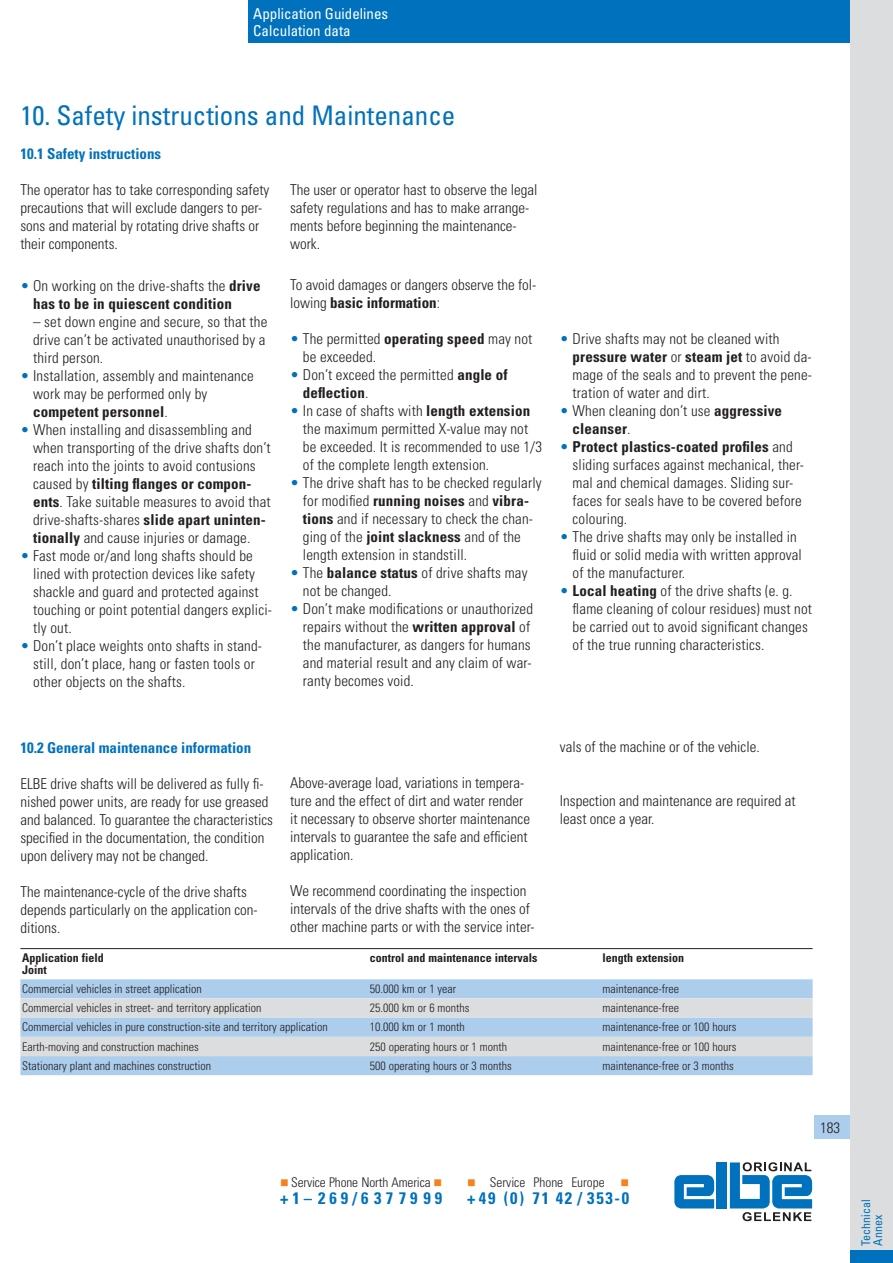
<style>
.page{position:relative;width:893px;height:1263px;background:#fff}
.page>*{position:absolute;margin:0;border:0;box-sizing:border-box;transform-origin:0 0}
.t1{font:condensed 27px "Univers";color:#0071bc}
.t2{font:700 condensed 16.65px "Univers";letter-spacing:.245em;color:#0071bc}
.t3{font:300 condensed 15px/18px "Univers";letter-spacing:.01em;color:#231f20}
.t4{font:700 condensed 15px/18px "Univers";letter-spacing:.01em;color:#231f20}
.t5{font:700 condensed 15px "Univers";color:#0071bc}
.t6{font:condensed 15px/16.5px "Univers";color:#fff}
.t7{font:300 condensed 13.35px "Univers";letter-spacing:-.01em;color:#231f20}
.t8{font:300 condensed 12px "Univers";color:#231f20}
.t9{font:700 condensed 12px "Univers";color:#231f20}
.t10{font:condensed 12px/12px "Univers";color:#0071bc}
.s1{font-weight:300;color:#0071bc}
.s2{font-weight:300}
.s3{color:#0071bc}
.s4{font-weight:700}
.s5{color:#f5821f}
</style>
<div class="page">
<div style="left:814px;top:1116px;width:79px;height:23px;background:#accdec"></div>
<div style="left:248px;top:0;width:306px;height:43px;background:#0071bc"></div>
<div style="left:534px;top:0;width:316px;height:43px;background:#0071bc"></div>
<div style="left:850px;top:0;width:43px;height:1263px;background:#dcddde"></div>
<div style="left:850px;top:1251px;width:43px;height:12px;background:#0071bc"></div>
<svg style="left:674px;top:1175px;width:40px;height:34px"></svg>
<div style="left:717px;top:1162px;width:10px;height:47px;background:#0071bc"></div>
<svg style="left:730px;top:1162px;width:82px;height:59px"></svg>
<hr style="left:20px;top:948px;width:792px;height:1px;background:#231f20">
<div style="left:20px;top:979px;width:792px;height:19px;background:#accdec"></div>
<div style="left:20px;top:999px;width:792px;height:19px;background:#dcddde"></div>
<div style="left:20px;top:1018px;width:792px;height:19px;background:#accdec"></div>
<div style="left:20px;top:1037px;width:792px;height:19px;background:#dcddde"></div>
<div style="left:20px;top:1056px;width:792px;height:19px;background:#accdec"></div>
<p class="t6" style="left:253px;top:7px;width:136px">Application Guidelines<br>Calculation data</p>
<h1 class="t1" style="left:20px;top:106px;width:436px">10. Safety instructions and Maintenance</h1>
<p class="t5" style="left:20px;top:149px;width:142px">10.1 Safety instructions</p>
<p class="t3" style="left:20px;top:183px;width:251px">The operator has to take corresponding safety precautions that will exclude dangers to per&shy;sons and material by rotating drive shafts or their components.</p>
<p class="t3" style="left:290px;top:183px;width:249px">The user or operator hast to observe the legal safety regulations and has to make arrange&shy;ments before beginning the maintenance&shy;work.</p>
<p class="t4" style="left:33px;top:278px;width:229px;text-indent:-13px"><span class="s1">•</span> <span class="s2">On working on the drive-shafts the</span> drive has to be in quiescent condition</p>
<p class="t3" style="left:33px;top:314px;width:236px">– set down engine and secure, so that the drive can’t be activated unauthorised by a third person.</p>
<p class="t3" style="left:33px;top:368px;width:222px;text-indent:-13px"><span class="s3">•</span> Installation, assembly and maintenance work may be performed only by <span class="s4">competent personnel</span>.</p>
<p class="t3" style="left:33px;top:422px;width:239px;text-indent:-13px"><span class="s3">•</span> When installing and disassembling and when transporting of the drive shafts don’t reach into the joints to avoid contusions caused by <span class="s4">tilting flanges or compon&shy;ents</span>. Take suitable measures to avoid that drive-shafts-shares <span class="s4">slide apart uninten&shy;tionally</span> and cause injuries or damage.</p>
<p class="t3" style="left:33px;top:548px;width:240px;text-indent:-13px"><span class="s3">•</span> Fast mode or/and long shafts should be lined with protection devices like safety shackle and guard and protected against touching or point potential dangers explici&shy;tly out.</p>
<p class="t3" style="left:33px;top:638px;width:230px;text-indent:-13px"><span class="s3">•</span> Don’t place weights onto shafts in stand&shy;still, don’t place, hang or fasten tools or other objects on the shafts.</p>
<p class="t3" style="left:290px;top:277px;width:248px">To avoid damages or dangers observe the fol&shy;lowing <span class="s4">basic information</span>:</p>
<p class="t3" style="left:303px;top:331px;width:231px;text-indent:-13px"><span class="s3">•</span> The permitted <span class="s4">operating speed</span> may not be exceeded.</p>
<p class="t3" style="left:303px;top:367px;width:206px;text-indent:-13px"><span class="s3">•</span> Don’t exceed the permitted <span class="s4">angle of deflection</span>.</p>
<p class="t3" style="left:303px;top:403px;width:241px;text-indent:-13px"><span class="s3">•</span> In case of shafts with <span class="s4">length extension </span>the maximum permitted X-value may not be exceeded. It is recommended to use 1/3 of the complete length extension.</p>
<p class="t3" style="left:303px;top:475px;width:240px;text-indent:-13px"><span class="s3">•</span> The drive shaft has to be checked regularly for modified <span class="s4">running noises</span> and <span class="s4">vibra&shy;tions</span> and if necessary to check the chan&shy;ging of the <span class="s4">joint slackness</span> and of the length extension in standstill.</p>
<p class="t3" style="left:303px;top:565px;width:226px;text-indent:-13px"><span class="s3">•</span> The <span class="s4">balance status</span> of drive shafts may not be changed.</p>
<p class="t3" style="left:303px;top:601px;width:232px;text-indent:-13px"><span class="s3">•</span> Don’t make modifications or unauthorized repairs without the <span class="s4">written approval</span> of the manufacturer, as dangers for humans and material result and any claim of war&shy;ranty becomes void.</p>
<p class="t3" style="left:573px;top:331px;width:241px;text-indent:-13px"><span class="s3">•</span> Drive shafts may not be cleaned with <span class="s4">pressure water</span> or <span class="s4">steam jet</span> to avoid da&shy;mage of the seals and to prevent the pene&shy;tration of water and dirt.</p>
<p class="t3" style="left:573px;top:403px;width:211px;text-indent:-13px"><span class="s3">•</span> When cleaning don’t use <span class="s4">aggressive cleanser</span>.</p>
<p class="t3" style="left:573px;top:439px;width:233px;text-indent:-13px"><span class="s3">•</span> <span class="s4">Protect plastics-coated profiles</span> and sliding surfaces against mechanical, ther&shy;mal and chemical damages. Sliding sur&shy;faces for seals have to be covered before colouring.</p>
<p class="t3" style="left:573px;top:529px;width:231px;text-indent:-13px"><span class="s3">•</span> The drive shafts may only be installed in fluid or solid media with written approval of the manufacturer.</p>
<p class="t3" style="left:573px;top:583px;width:241px;text-indent:-13px"><span class="s3">•</span> <span class="s4">Local heating</span> of the drive shafts (e. g. flame cleaning of colour residues) must not be carried out to avoid significant changes of the true running characteristics.</p>
<p class="t5" style="left:20px;top:742px;width:232px">10.2 General maintenance information</p>
<p class="t3" style="left:20px;top:776px;width:254px">ELBE drive shafts will be delivered as fully fi&shy;nished power units, are ready for use greased and balanced. To guarantee the characteristics specified in the documentation, the condition upon delivery may not be changed.</p>
<p class="t3" style="left:20px;top:884px;width:239px">The maintenance-cycle of the drive shafts depends particularly on the application con&shy;ditions.</p>
<p class="t3" style="left:290px;top:776px;width:241px">Above-average load, variations in tempera&shy;ture and the effect of dirt and water render it necessary to observe shorter maintenance intervals to guarantee the safe and efficient application.</p>
<p class="t3" style="left:290px;top:884px;width:246px">We recommend coordinating the inspection intervals of the drive shafts with the ones of other machine parts or with the service inter-</p>
<p class="t3" style="left:560px;top:739px;width:201px">vals of the machine or of the vehicle.</p>
<p class="t3" style="left:560px;top:793px;width:237px">Inspection and maintenance are required at least once a year.</p>
<p class="t9" style="left:22px;top:953px;width:83px">Application field</p>
<p class="t9" style="left:370px;top:953px;width:169px">control and maintenance intervals</p>
<p class="t9" style="left:602px;top:953px;width:83px">length extension</p>
<p class="t9" style="left:22px;top:965px;width:26px">Joint</p>
<p class="t8" style="left:22px;top:984px;width:181px">Commercial vehicles in street application</p>
<p class="t8" style="left:370px;top:984px;width:88px">50.000 km or 1 year</p>
<p class="t8" style="left:602px;top:984px;width:78px">maintenance-free</p>
<p class="t8" style="left:22px;top:1004px;width:241px">Commercial vehicles in street- and territory application</p>
<p class="t8" style="left:370px;top:1004px;width:101px">25.000 km or 6 months</p>
<p class="t8" style="left:602px;top:1004px;width:78px">maintenance-free</p>
<p class="t8" style="left:22px;top:1023px;width:307px">Commercial vehicles in pure construction-site and territory application</p>
<p class="t8" style="left:370px;top:1023px;width:96px">10.000 km or 1 month</p>
<p class="t8" style="left:602px;top:1023px;width:136px">maintenance-free or 100 hours</p>
<p class="t8" style="left:22px;top:1042px;width:178px">Earth-moving and construction machines</p>
<p class="t8" style="left:370px;top:1042px;width:139px">250 operating hours or 1 month</p>
<p class="t8" style="left:602px;top:1042px;width:136px">maintenance-free or 100 hours</p>
<p class="t8" style="left:22px;top:1061px;width:190px">Stationary plant and machines construction</p>
<p class="t8" style="left:370px;top:1061px;width:143px">500 operating hours or 3 months</p>
<p class="t8" style="left:602px;top:1061px;width:133px">maintenance-free or 3 months</p>
<p class="t7" style="left:280px;top:1177px;width:164px"><span class="s5">■</span> Service Phone North America <span class="s5">■</span></p>
<p class="t2" style="left:280px;top:1192px;width:164px">+1–269/6377999</p>
<p class="t7" style="left:467px;top:1177px;width:164px"><span class="s5">■</span> Service Phone Europe <span class="s5">■</span></p>
<p class="t2" style="left:467px;top:1192px;width:164px">+49 (0) 71 42 / 353-0</p>
<p class="t3" style="left:820px;top:1120px;width:21px">183</p>
<p class="t10" style="left:861px;top:1246px;width:48px;rotate:-90deg">Technical<br>Annex</p>
</div>
